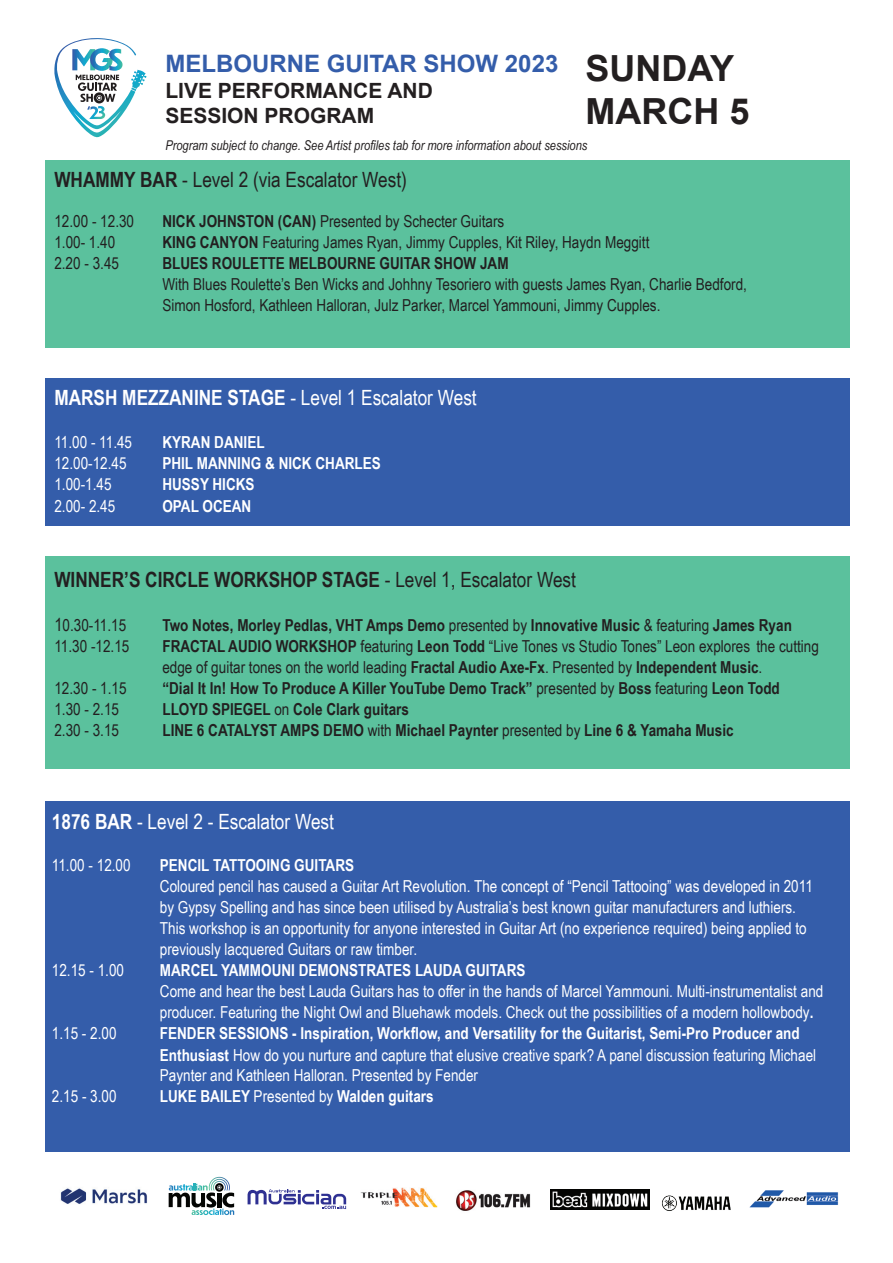
<style>
.page{position:relative;width:893px;height:1263px;background:#fff}
.page>*{position:absolute;margin:0;border:0;box-sizing:border-box;transform-origin:0 0}
.t1{font:700 36px/43.2px "Arial";color:#231f20}
.t2{font:700 24px "Arial";color:#345daa}
.t3{font:21px "Arial Narrow";color:#fff}
.t4{font:700 21px "Arial Narrow";color:#231f20}
.t5{font:21px "Arial Narrow";color:#231f20}
.t6{font:700 21px/25.2px "Arial";color:#231f20}
.t7{font:16.5px/21px "Arial Narrow";color:#fff}
.t8{font:16.5px/21px "Arial Narrow";color:#231f20}
.t9{font:700 16.5px/21.6px "Arial Narrow";color:#fff}
.t10{font:700 16.5px "Arial Narrow";color:#231f20}
.t11{font:italic 13.5px "Arial Narrow";color:#231f20}
.s1{font-weight:700}
.s2{font-weight:400}
.s3{font-size:18px}
</style>
<div class="page">
<div style="left:45px;top:801px;width:805px;height:351px;background:#345daa"></div>
<div style="left:45px;top:557px;width:805px;height:212px;background:#5bc19d"></div>
<div style="left:45px;top:378px;width:805px;height:148px;background:#345daa"></div>
<div style="left:45px;top:160px;width:805px;height:188px;background:#5bc19d"></div>
<svg style="left:54px;top:38px;width:91px;height:100px"></svg>
<img style="left:60px;top:1188px;width:87px;height:16px">
<svg style="left:169px;top:1177px;width:65px;height:38px"></svg>
<svg style="left:248px;top:1189px;width:98px;height:20px"></svg>
<img style="left:360px;top:1187px;width:77px;height:21px">
<img style="left:456px;top:1190px;width:75px;height:21px">
<img style="left:551px;top:1190px;width:99px;height:20px">
<img style="left:662px;top:1195px;width:69px;height:16px">
<img style="left:749px;top:1190px;width:90px;height:18px">
<h1 class="t1" style="left:585px;top:48px;width:165px">SUNDAY<br>MARCH 5</h1>
<p class="t11" style="left:165px;top:135px;width:423px">Program subject to change. See Artist profiles tab for more information about sessions</p>
<h2 class="t2" style="left:165px;top:48px;width:394px">MELBOURNE GUITAR SHOW 2023</h2>
<p class="t6" style="left:165px;top:78px;width:269px">LIVE PERFORMANCE AND<br>SESSION PROGRAM</p>
<p class="t5" style="left:54px;top:164px;width:354px"><span class="s1">WHAMMY BAR</span> - Level 2 (via Escalator West)</p>
<p class="t8" style="left:54px;top:210px;width:81px">12.00 - 12.30</p>
<p class="t8" style="left:162px;top:210px;width:343px"><span class="s1">NICK JOHNSTON (CAN)</span> Presented by Schecter Guitars</p>
<p class="t8" style="left:54px;top:231px;width:62px">1.00- 1.40</p>
<p class="t8" style="left:162px;top:231px;width:488px"><span class="s1">KING CANYON</span> Featuring James Ryan, Jimmy Cupples, Kit Riley, Haydn Meggitt</p>
<p class="t8" style="left:54px;top:252px;width:66px">2.20 - 3.45</p>
<p class="t10" style="left:162px;top:251px;width:348px">BLUES ROULETTE MELBOURNE GUITAR SHOW JAM</p>
<p class="t8" style="left:162px;top:273px;width:586px">With Blues Roulette’s Ben Wicks and Johhny Tesoriero with guests James Ryan, Charlie Bedford,<br>Simon Hosford, Kathleen Halloran, Julz Parker, Marcel Yammouni, Jimmy Cupples.</p>
<p class="t3" style="left:54px;top:383px;width:424px"><span class="s1">MARSH MEZZANINE STAGE</span> - Level 1 Escalator West</p>
<p class="t7" style="left:54px;top:431px;width:79px">11.00 - 11.45</p>
<p class="t9" style="left:162px;top:431px;width:104px">KYRAN DANIEL</p>
<p class="t7" style="left:54px;top:452px;width:74px">12.00-12.45</p>
<p class="t9" style="left:162px;top:452px;width:220px">PHIL MANNING &amp; NICK CHARLES</p>
<p class="t7" style="left:54px;top:473px;width:59px">1.00-1.45</p>
<p class="t9" style="left:162px;top:473px;width:94px">HUSSY HICKS</p>
<p class="t7" style="left:54px;top:495px;width:62px">2.00- 2.45</p>
<p class="t9" style="left:162px;top:494px;width:90px">OPAL OCEAN</p>
<p class="t4" style="left:54px;top:564px;width:523px">WINNER’S CIRCLE WORKSHOP STAGE <span class="s2">- Level 1, Escalator West</span></p>
<p class="t8" style="left:54px;top:614px;width:73px"><span class="s3">1</span>0.30-11.15</p>
<p class="t10" style="left:162px;top:612px;width:631px">Two Notes, Morley Pedlas, VHT Amps Demo <span class="s2">presented by</span> Innovative Music <span class="s2">&amp; featuring</span> James Ryan</p>
<p class="t8" style="left:54px;top:635px;width:76px">11.30 -12.15</p>
<p class="t8" style="left:162px;top:635px;width:658px"><span class="s1">FRACTAL AUDIO WORKSHOP</span> featuring <span class="s1">Leon Todd</span> “Live Tones vs Studio Tones” Leon explores the cutting edge of guitar tones on the world leading <span class="s1">Fractal Audio Axe-Fx</span>. Presented by <span class="s1">Independent Music</span>.</p>
<p class="t8" style="left:54px;top:677px;width:74px">12.30 - 1.15</p>
<p class="t10" style="left:162px;top:675px;width:619px">“Dial It In! How To Produce A Killer YouTube Demo Track” <span class="s2">presented by</span> Boss <span class="s2">featuring</span> Leon Todd</p>
<p class="t8" style="left:54px;top:698px;width:66px">1.30 - 2.15</p>
<p class="t10" style="left:162px;top:696px;width:248px">LLOYD SPIEGEL <span class="s2">on</span> Cole Clark guitars</p>
<p class="t8" style="left:54px;top:719px;width:66px">2.30 - 3.15</p>
<p class="t10" style="left:162px;top:717px;width:573px">LINE 6 CATALYST AMPS DEMO <span class="s2">with</span> Michael Paynter <span class="s2">presented by</span> Line 6 &amp; Yamaha Music</p>
<p class="t3" style="left:52px;top:806px;width:284px"><span class="s1">1876 BAR</span> - Level 2 - Escalator West</p>
<p class="t7" style="left:52px;top:854px;width:80px">11.00 - 12.00</p>
<p class="t9" style="left:160px;top:854px;width:196px">PENCIL TATTOOING GUITARS</p>
<p class="t7" style="left:160px;top:875px;width:654px">Coloured pencil has caused a Guitar Art Revolution. The concept of “Pencil Tattooing” was developed in 2011 by Gypsy Spelling and has since been utilised by Australia’s best known guitar manufacturers and luthiers.<br>This workshop is an opportunity for anyone interested in Guitar Art (no experience required) being applied to previously lacquered Guitars or raw timber.</p>
<p class="t7" style="left:52px;top:959px;width:74px">12.15 - 1.00</p>
<p class="t9" style="left:160px;top:959px;width:367px">MARCEL YAMMOUNI DEMONSTRATES LAUDA GUITARS</p>
<p class="t7" style="left:160px;top:980px;width:665px">Come and hear the best Lauda Guitars has to offer in the hands of Marcel Yammouni. Multi-instrumentalist and producer. Featuring the Night Owl and Bluehawk models. Check out the possibilities of a modern hollowbody<span class="s1">.</span></p>
<p class="t7" style="left:52px;top:1022px;width:66px">1.15 - 2.00</p>
<p class="t9" style="left:160px;top:1022px;width:658px">FENDER SESSIONS - Inspiration, Workflow, and Versatility for the Guitarist, Semi-Pro Producer and<br>Enthusiast <span class="s2">How do you nurture and capture that elusive creative spark? A panel discussion featuring Michael</span></p>
<p class="t7" style="left:160px;top:1064px;width:320px">Paynter and Kathleen Halloran. Presented by Fender</p>
<p class="t7" style="left:52px;top:1085px;width:66px">2.15 - 3.00</p>
<p class="t9" style="left:160px;top:1084px;width:275px">LUKE BAILEY <span class="s2">Presented by</span> Walden guitars</p>
</div>
